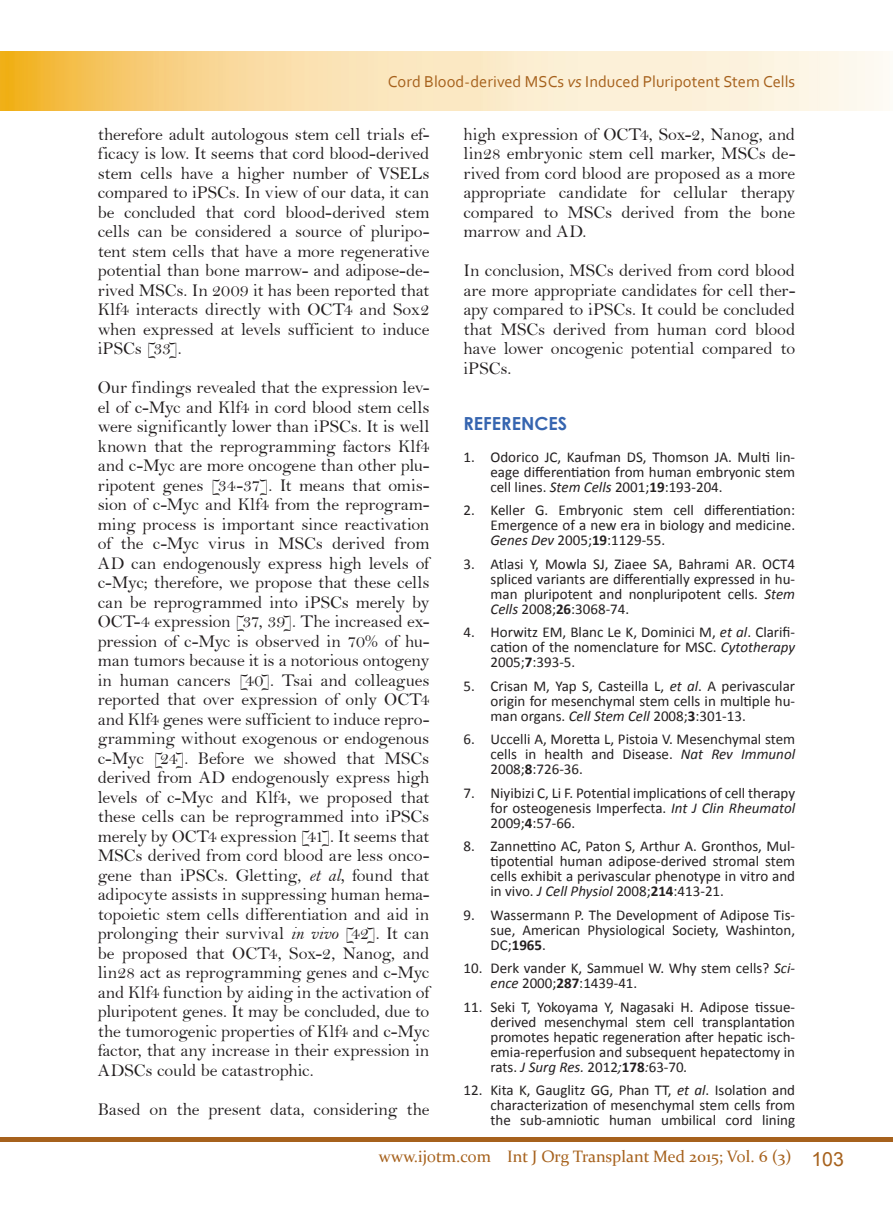
<style>
.page{position:relative;width:893px;height:1212px;background:#fff}
.page>*{position:absolute;margin:0;border:0;box-sizing:border-box;transform-origin:0 0}
.Body{font:18px/19.5px "Bell";letter-spacing:-.01em;color:#231f20;text-align:justify}
.Heading{font:700 18px "Century Gothic";color:#3665b0}
.Running_Title{font:16.5px "Corbel";color:#a6611c}
.t1{font:16.5px "Constantia";color:#a6611c}
.t2{font:15px/15px "Calibri";color:#231f20;text-align:justify}
.s1{font-style:italic}
.s2{font-family:"Bell MT Italic"}
.s3{font-weight:700}
.s4{font-family:"Arial";font-size:19.5px}
</style>
<div class="page">
<div style="left:0;top:1137px;width:893px;height:5px;background:#a6611c"></div>
<img style="left:0;top:52px;width:883px;height:59px">
<p class="Running_Title" style="left:388px;top:72px;width:409px">Cord Blood-derived MSCs <span class="s1">vs</span> Induced Pluripotent Stem Cells</p>
<p class="Body" style="left:98px;top:124px;width:333px">therefore adult autologous stem cell trials ef&shy;ficacy is low. It seems that cord blood-derived stem cells have a higher number of VSELs compared to iPSCs. In view of our data, it can be concluded that cord blood-derived stem cells can be considered a source of pluripo&shy;tent stem cells that have a more regenerative potential than bone marrow- and adipose-de&shy;rived MSCs. In 2009 it has been reported that Klf4 interacts directly with OCT4 and Sox2 when expressed at levels sufficient to induce iPSCs [33].</p>
<p class="Body" style="left:98px;top:378px;width:333px">Our findings revealed that the expression lev&shy;el of c-Myc and Klf4 in cord blood stem cells were significantly lower than iPSCs. It is well known that the reprogramming factors Klf4 and c-Myc are more oncogene than other plu&shy;ripotent genes [34-37]. It means that omis&shy;sion of c-Myc and Klf4 from the reprogram&shy;ming process is important since reactivation of the c-Myc virus in MSCs derived from AD can endogenously express high levels of c-Myc; therefore, we propose that these cells can be reprogrammed into iPSCs merely by OCT-4 expression [37, 39]. The increased ex&shy;pression of c-Myc is observed in 70% of hu&shy;man tumors because it is a notorious ontogeny in human cancers [40]. Tsai and colleagues reported that over expression of only OCT4 and Klf4 genes were sufficient to induce repro&shy;gramming without exogenous or endogenous c-Myc [24]. Before we showed that MSCs derived from AD endogenously express high levels of c-Myc and Klf4, we proposed that these cells can be reprogrammed into iPSCs merely by OCT4 expression [41]. It seems that MSCs derived from cord blood are less onco&shy;gene than iPSCs. Gletting, <span class="s2">et al,</span> found that adipocyte assists in suppressing human hema&shy;topoietic stem cells differentiation and aid in prolonging their survival <span class="s2">in vivo</span> [42]. It can be proposed that OCT4, Sox-2, Nanog, and lin28 act as reprogramming genes and c-Myc and Klf4 function by aiding in the activation of pluripotent genes. It may be concluded, due to the tumorogenic properties of Klf4 and c-Myc factor, that any increase in their expression in ADSCs could be catastrophic.</p>
<p class="Body" style="left:98px;top:1099px;width:333px">Based on the present data, considering the</p>
<p class="Body" style="left:463px;top:124px;width:333px">high expression of OCT4, Sox-2, Nanog, and lin28 embryonic stem cell marker, MSCs de&shy;rived from cord blood are proposed as a more appropriate candidate for cellular therapy compared to MSCs derived from the bone marrow and AD.</p>
<p class="Body" style="left:463px;top:261px;width:333px">In conclusion, MSCs derived from cord blood are more appropriate candidates for cell ther&shy;apy compared to iPSCs. It could be concluded that MSCs derived from human cord blood have lower oncogenic potential compared to iPSCs.</p>
<p class="Heading" style="left:463px;top:410px;width:105px">REFERENCES</p>
<p class="t2" style="left:490px;top:449px;width:306px;text-indent:-27px">1. Odorico JC, Kaufman DS, Thomson JA. Multi lin&shy;eage differentiation from human embryonic stem cell lines. <span class="s1">Stem Cells</span> 2001;<span class="s3">19</span>:193-204.</p>
<p class="t2" style="left:490px;top:503px;width:306px;text-indent:-27px">2. Keller G. Embryonic stem cell differentiation:<br>Emergence of a new era in biology and medicine.<br><span class="s1">Genes Dev</span> 2005;<span class="s3">19</span>:1129-55.</p>
<p class="t2" style="left:490px;top:556px;width:306px;text-indent:-27px">3. Atlasi Y, Mowla SJ, Ziaee SA, Bahrami AR. OCT4 spliced variants are differentially expressed in hu&shy;man pluripotent and nonpluripotent cells. <span class="s1">Stem Cells</span> 2008;<span class="s3">26</span>:3068-74.</p>
<p class="t2" style="left:490px;top:625px;width:306px;text-indent:-27px">4. Horwitz EM, Blanc Le K, Dominici M, <span class="s1">et al</span>. Clarifi&shy;cation of the nomenclature for MSC. <span class="s1">Cytotherapy </span>2005;<span class="s3">7</span>:393-5.</p>
<p class="t2" style="left:490px;top:678px;width:306px;text-indent:-27px">5. Crisan M, Yap S, Casteilla L, <span class="s1">et al</span>. A perivascular origin for mesenchymal stem cells in multiple hu&shy;man organs. <span class="s1">Cell Stem Cell</span> 2008;<span class="s3">3</span>:301-13.</p>
<p class="t2" style="left:490px;top:732px;width:306px;text-indent:-27px">6. Uccelli A, Moretta L, Pistoia V. Mesenchymal stem cells in health and Disease. <span class="s1">Nat Rev Immunol </span>2008;<span class="s3">8</span>:726-36.</p>
<p class="t2" style="left:490px;top:785px;width:306px;text-indent:-27px">7. Niyibizi C, Li F. Potential implications of cell therapy for osteogenesis Imperfecta. <span class="s1">Int J Clin Rheumatol </span>2009;<span class="s3">4</span>:57-66.</p>
<p class="t2" style="left:490px;top:839px;width:306px;text-indent:-27px">8. Zannettino AC, Paton S, Arthur A. Gronthos, Mul&shy;tipotential human adipose-derived stromal stem cells exhibit a perivascular phenotype in vitro and in vivo. <span class="s1">J Cell Physiol</span> 2008;<span class="s3">214</span>:413-21.</p>
<p class="t2" style="left:490px;top:907px;width:306px;text-indent:-27px">9. Wassermann P. The Development of Adipose Tis&shy;sue, American Physiological Society, Washinton, DC;<span class="s3">1965</span>.</p>
<p class="t2" style="left:490px;top:961px;width:306px;text-indent:-27px">10. Derk vander K, Sammuel W. Why stem cells? <span class="s1">Sci&shy;ence</span> 2000;<span class="s3">287</span>:1439-41.</p>
<p class="t2" style="left:490px;top:999px;width:306px;text-indent:-27px">11. Seki T, Yokoyama Y, Nagasaki H. Adipose tissue&shy;derived mesenchymal stem cell transplantation promotes hepatic regeneration after hepatic isch&shy;emia-reperfusion and subsequent hepatectomy in rats. <span class="s1">J Surg Res.</span> 2012<span class="s1">;</span><span class="s3">178</span><span class="s1">:</span>63-70<span class="s1">.</span></p>
<p class="t2" style="left:490px;top:1083px;width:306px;text-indent:-27px">12. Kita K, Gauglitz GG, Phan TT, <span class="s1">et al</span>. Isolation and characterization of mesenchymal stem cells from the sub-amniotic human umbilical cord lining</p>
<p class="t1" style="left:379px;top:1145px;width:467px">www.ijotm.com Int J Org Transplant Med 2015; Vol. 6 (3) <span class="s4">103</span></p>
</div>
